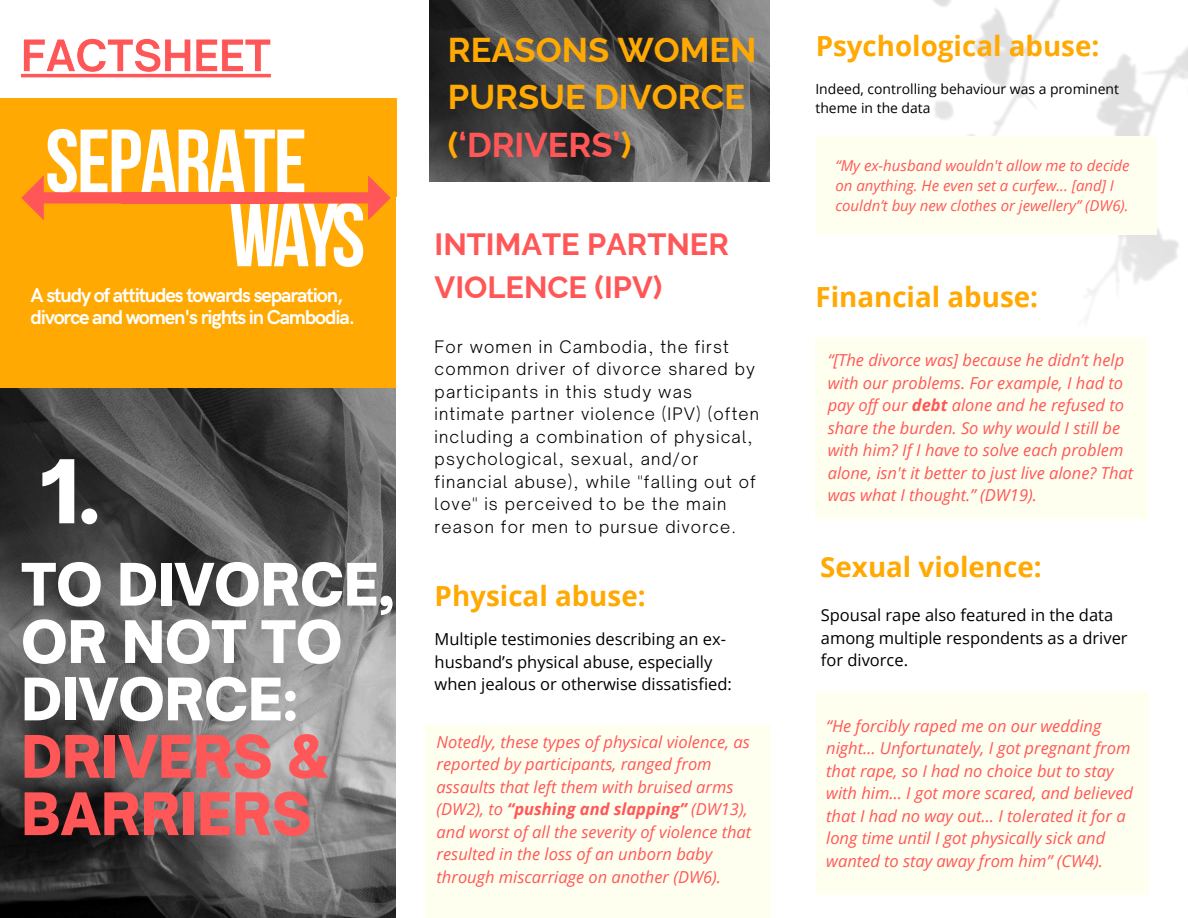
<style>
.page{position:relative;width:1188px;height:918px;background:#fff}
.page>*{position:absolute;margin:0;border:0;box-sizing:border-box;transform-origin:0 0}
.t1{font:700 89.7px "Bebas Neue";letter-spacing:-.02em;color:#fff}
.t2{font:900 84px "Open Sauce One";color:#fff}
.t3{font:900 55.95px/57.3px "Open Sauce One";color:#fff}
.t4{font:700 34.5px/47.2px "Raleway";color:#ffa903}
.t5{font:700 30.75px/42.8px "Raleway";color:#ff5757}
.t6{font:700 27.75px "Open Sans";color:#ffa902}
.t7{font:700 20.1px/22.5px "HK Grotesk";letter-spacing:-.055em;color:#fff}
.t8{font:italic 16.5px/22.5px "Open Sans";color:#ff5757}
.t9{font:300 16.5px/22.5px "Open Sauce One";letter-spacing:.07em;color:#000}
.t10{font:16.5px/22.5px "Open Sans";color:#000}
.t11{font:italic 15px/20.2px "Open Sans";color:#ff5757}
.t12{font:13.95px/19.2px "Open Sans";color:#000}
.s1{color:#ff5757}
.s2{font-weight:700}
</style>
<div class="page">
<img style="left:933px;top:0;width:255px;height:295px">
<div style="left:0;top:0;width:396px;height:918px;background:#ffa902"></div>
<div style="left:0;top:0;width:412px;height:136px;background:#fff"></div>
<div style="left:0;top:98px;width:396px;height:99px;background:#ffa902"></div>
<div style="left:425px;top:724px;width:346px;height:194px;background:#ffffef"></div>
<div style="left:121px;top:192px;width:89px;height:11px;background:#ff5757"></div>
<svg style="left:21px;top:175px;width:107px;height:45px"></svg>
<div style="left:194px;top:192px;width:90px;height:12px;background:#ff5757"></div>
<svg style="left:284px;top:175px;width:106px;height:45px"></svg>
<img style="left:21px;top:38px;width:250px;height:40px">
<img style="left:0;top:389px;width:396px;height:529px">
<img style="left:429px;top:0;width:341px;height:181px">
<div style="left:816px;top:136px;width:341px;height:99px;background:#ffffef"></div>
<div style="left:815px;top:338px;width:333px;height:181px;background:#ffffef"></div>
<div style="left:816px;top:692px;width:333px;height:203px;background:#ffffef"></div>
<h1 class="t1" style="left:45px;top:125px;width:263px">SEPARATE</h1>
<h1 class="t1" style="left:229px;top:199px;width:138px">WAYS</h1>
<p class="t7" style="left:31px;top:284px;width:326px">A study of attitudes towards separation, divorce and women's rights in Cambodia.</p>
<p class="t2" style="left:40px;top:439px;width:61px">1.</p>
<h6 class="t3" style="left:21px;top:556px;width:374px">TO DIVORCE,<br>OR NOT TO<br>DIVORCE:<br><span class="s1">DRIVERS &amp;<br>BARRIERS</span></h6>
<p class="t4" style="left:448px;top:26px;width:310px">REASONS WOMEN</p>
<p class="t6" style="left:816px;top:26px;width:285px">Psychological abuse:</p>
<p class="t4" style="left:448px;top:74px;width:299px">PURSUE DIVORCE (<span class="s1">‘DRIVERS’</span>)</p>
<p class="t12" style="left:815px;top:79px;width:305px">Indeed, controlling behaviour was a prominent theme in the data</p>
<p class="t11" style="left:835px;top:155px;width:296px">“My ex-husband wouldn't allow me to decide on anything. He even set a curfew... [and] I couldn’t buy new clothes or jewellery” (DW6).</p>
<h2 class="t5" style="left:435px;top:223px;width:296px">INTIMATE PARTNER<br>VIOLENCE (IPV)</h2>
<p class="t9" style="left:435px;top:335px;width:326px">For women in Cambodia, the first common driver of divorce shared by participants in this study was intimate partner violence (IPV) (often including a combination of physical, psychological, sexual, and/or financial abuse), while "falling out of love" is perceived to be the main reason for men to pursue divorce.</p>
<p class="t6" style="left:435px;top:576px;width:212px">Physical abuse:</p>
<h3 class="t10" style="left:435px;top:628px;width:299px">Multiple testimonies describing an ex&shy;husband’s physical abuse, especially when jealous or otherwise dissatisfied:</h3>
<h5 class="t8" style="left:437px;top:730px;width:316px">Notedly, these types of physical violence, as reported by participants, ranged from assaults that left them with bruised arms (DW2), to <span class="s2">“pushing and slapping”</span> (DW13), and worst of all the severity of violence that resulted in the loss of an unborn baby through miscarriage on another (DW6).</h5>
<p class="t6" style="left:815px;top:277px;width:224px">Financial abuse:</p>
<p class="t8" style="left:828px;top:348px;width:307px">“[The divorce was] because he didn’t help with our problems. For example, I had to pay off our <span class="s2">debt</span> alone and he refused to share the burden. So why would I still be with him? If I have to solve each problem alone, isn't it better to just live alone? That was what I thought.” (DW19).</p>
<p class="t6" style="left:820px;top:547px;width:223px">Sexual violence:</p>
<p class="t10" style="left:821px;top:603px;width:308px">Spousal rape also featured in the data among multiple respondents as a driver for divorce.</p>
<p class="t8" style="left:826px;top:714px;width:308px">“He forcibly raped me on our wedding night… Unfortunately, I got pregnant from that rape, so I had no choice but to stay with him… I got more scared, and believed that I had no way out… I tolerated it for a long time until I got physically sick and wanted to stay away from him” (CW4).</p>
</div>
